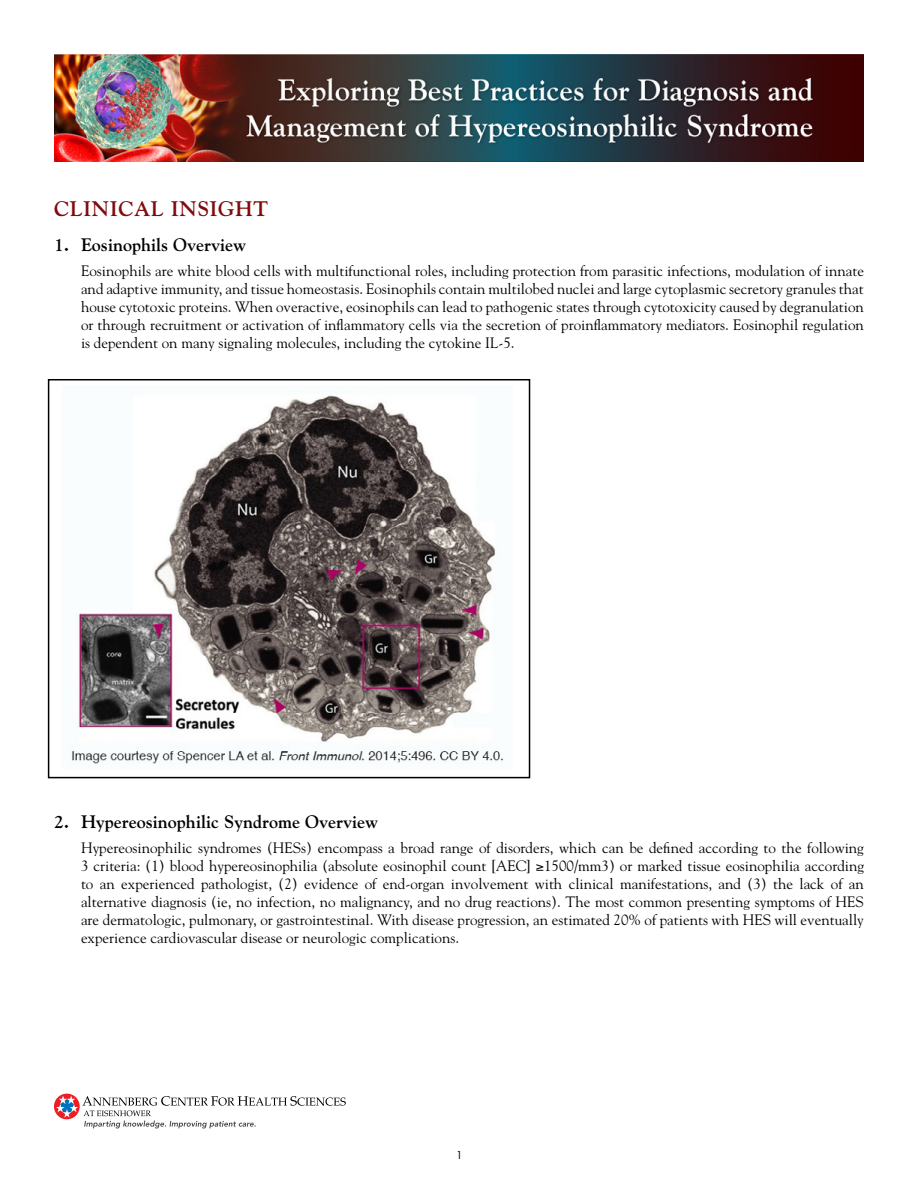
<style>
.page{position:relative;width:918px;height:1188px;background:#fff}
.page>*{position:absolute;margin:0;border:0;box-sizing:border-box;transform-origin:0 0}
.t1{font:700 21px "Goudy";letter-spacing:.025em;color:#810a0c}
.t2{font:700 18px "Goudy";color:#000}
.t3{font:15px/18px "Goudy";color:#000;text-align:justify}
.t4{font:10.5px "Futura";color:#000}
</style>
<div class="page">
<div style="left:54px;top:1094px;width:26px;height:25px;background:#ed1d24;border-radius:50%"></div>
<svg style="left:56px;top:1096px;width:290px;height:32px"></svg>
<img style="left:54px;top:54px;width:810px;height:108px">
<img style="left:72px;top:395px;width:432px;height:369px">
<div style="left:48px;top:379px;width:482px;height:399px;border:2px solid #000"></div>
<h1 class="t1" style="left:54px;top:196px;width:216px">CLINICAL INSIGHT</h1>
<p class="t2" style="left:54px;top:234px;width:194px">1. Eosinophils Overview</p>
<p class="t3" style="left:81px;top:261px;width:785px">Eosinophils are white blood cells with multifunctional roles, including protection from parasitic infections, modulation of innate and adaptive immunity, and tissue homeostasis. Eosinophils contain multilobed nuclei and large cytoplasmic secretory granules that house cytotoxic proteins. When overactive, eosinophils can lead to pathogenic states through cytotoxicity caused by degranulation or through recruitment or activation of inflammatory cells via the secretion of proinflammatory mediators. Eosinophil regulation is dependent on many signaling molecules, including the cytokine IL-5.</p>
<p class="t2" style="left:54px;top:811px;width:326px">2. Hypereosinophilic Syndrome Overview</p>
<p class="t3" style="left:81px;top:838px;width:785px">Hypereosinophilic syndromes (HESs) encompass a broad range of disorders, which can be defined according to the following 3 criteria: (1) blood hypereosinophilia (absolute eosinophil count [AEC] ≥1500/mm3) or marked tissue eosinophilia according to an experienced pathologist, (2) evidence of end-organ involvement with clinical manifestations, and (3) the lack of an alternative diagnosis (ie, no infection, no malignancy, and no drug reactions). The most common presenting symptoms of HES are dermatologic, pulmonary, or gastrointestinal. With disease progression, an estimated 20% of patients with HES will eventually experience cardiovascular disease or neurologic complications.</p>
<p class="t4" style="left:456px;top:1148px;width:8px">1</p>
</div>
